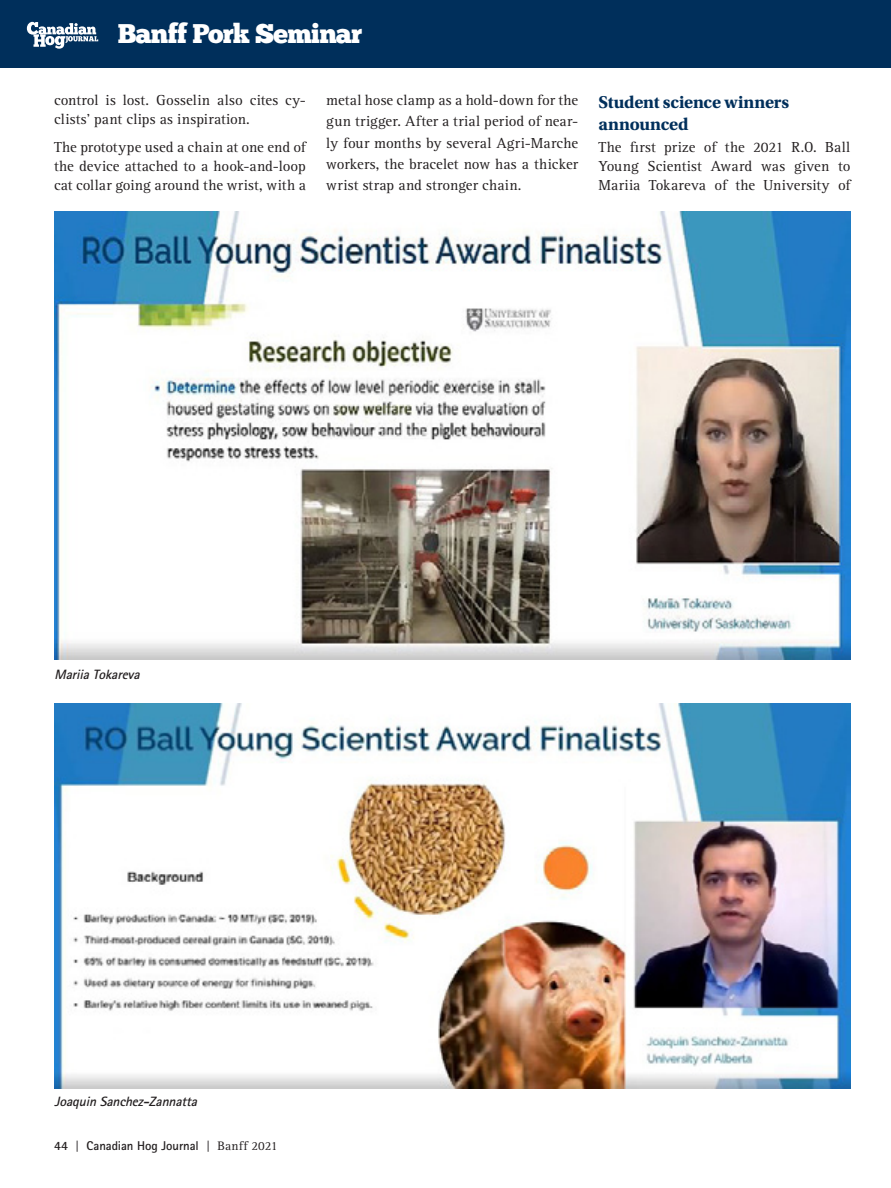
<style>
.page{position:relative;width:891px;height:1188px;background:#fff}
.page>*{position:absolute;margin:0;border:0;box-sizing:border-box;transform-origin:0 0}
.Banff_Pork_Seminar_P{font:27px "Chunk Five";letter-spacing:-.03em;color:#fff}
.Header_SM_BLUE{font:700 18px/22.5px "Utopia Std";letter-spacing:-.01em;color:#002f5b}
.Text_15{font:15px/18.8px "Rotis Serif";letter-spacing:.01em;color:#231f20;text-align:justify}
.t1{font:italic 700 13.5px "Rotis Sans Serif Std";color:#231f20}
.t2{font:700 12.75px "Rotis Sans Serif Std";letter-spacing:-.005em;color:#231f20}
.s1{font-family:"Rotis Serif";font-weight:400}
</style>
<div class="page">
<img style="left:54px;top:212px;width:796px;height:448px">
<div style="left:0;top:0;width:891px;height:68px;background:#002f5b"></div>
<svg style="left:27px;top:22px;width:71px;height:27px"></svg>
<img style="left:55px;top:704px;width:795px;height:384px">
<p class="Banff_Pork_Seminar_P" style="left:118px;top:21px;width:246px">Banff Pork Seminar</p>
<p class="Text_15" style="left:54px;top:91px;width:253px">control is lost. Gosselin also cites cy&shy;clists’ pant clips as inspiration.</p>
<p class="Text_15" style="left:54px;top:138px;width:254px">The prototype used a chain at one end of the device attached to a hook-and-loop cat collar going around the wrist, with a</p>
<p class="Text_15" style="left:326px;top:90px;width:254px;line-height:21.3px">metal hose clamp as a hold-down for the gun trigger. After a trial period of near&shy;ly four months by several Agri-Marche workers, the bracelet now has a thicker wrist strap and stronger chain.</p>
<p class="Header_SM_BLUE" style="left:598px;top:91px;width:192px">Student science winners announced</p>
<p class="Text_15" style="left:598px;top:138px;width:254px">The first prize of the 2021 R.O. Ball Young Scientist Award was given to Mariia Tokareva of the University of</p>
<p class="t1" style="left:55px;top:666px;width:90px">MariiaTokareva</p>
<p class="t1" style="left:55px;top:1093px;width:147px">Joaquin Sanchez-Zannatta</p>
<p class="t2" style="left:54px;top:1137px;width:225px">44 <span class="s1">|</span> Canadian Hog Journal <span class="s1">| Banff 2021</span></p>
</div>
